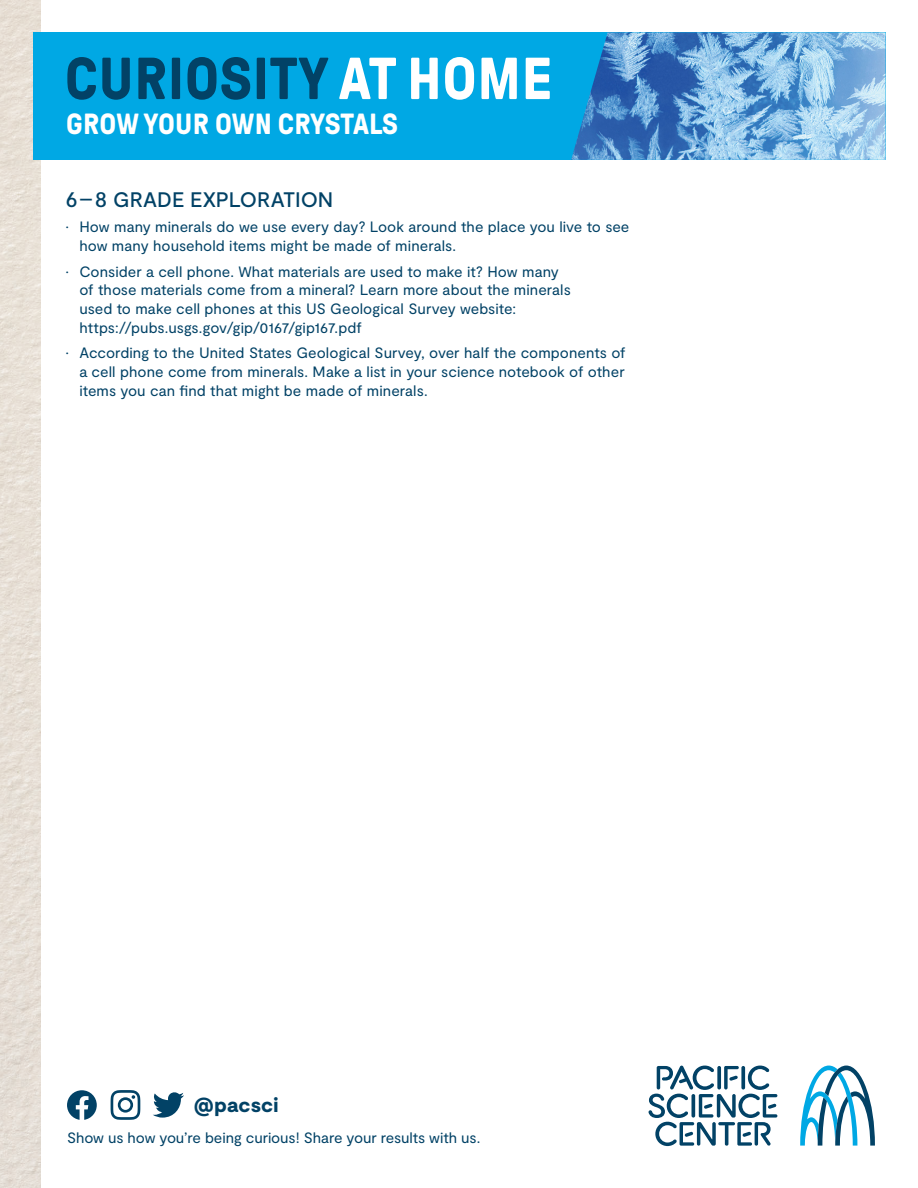
<style>
.page{position:relative;width:918px;height:1188px;background:#fff}
.page>*{position:absolute;margin:0;border:0;box-sizing:border-box;transform-origin:0 0}
.t1{font:700 59.1px "GT Pressura";letter-spacing:.01em;color:#024266}
.t2{font:700 29.1px "GT Pressura";letter-spacing:-.005em;color:#fff}
.Heading1{font:500 21px "Moderat";color:#024266}
.t3{font:900 20.4px "Moderat";letter-spacing:.01em;color:#024266}
.t4{font:15px/18.8px "Moderat";color:#024266}
.s1{color:#fff}
</style>
<div class="page">
<img style="left:0;top:0;width:40px;height:1188px">
<div style="left:33px;top:32px;width:853px;height:128px;background:#00a8e4"></div>
<img style="left:571px;top:32px;width:315px;height:128px">
<svg style="left:800px;top:1066px;width:75px;height:80px"></svg>
<svg style="left:648px;top:1065px;width:129px;height:81px"></svg>
<svg style="left:153px;top:1092px;width:31px;height:26px"></svg>
<svg style="left:111px;top:1090px;width:29px;height:30px"></svg>
<svg style="left:67px;top:1090px;width:30px;height:30px"></svg>
<h1 class="t1" style="left:65px;top:47px;width:489px">CURIOSITY <span class="s1">AT HOME</span></h1>
<h2 class="t2" style="left:66px;top:108px;width:333px">GROW YOUR OWN CRYSTALS</h2>
<p class="Heading1" style="left:66px;top:187px;width:269px">6–8 GRADE EXPLORATION</p>
<p class="t4" style="left:79px;top:218px;width:552px;text-indent:-14px">• How many minerals do we use every day? Look around the place you live to see how many household items might be made of minerals.</p>
<p class="t4" style="left:79px;top:262px;width:493px;text-indent:-14px">• Consider a cell phone. What materials are used to make it? How many of those materials come from a mineral? Learn more about the minerals used to make cell phones at this US Geological Survey website: https://pubs.usgs.gov/gip/0167/gip167.pdf</p>
<p class="t4" style="left:79px;top:344px;width:548px;text-align:justify;text-indent:-14px">• According to the United States Geological Survey, over half the components of a cell phone come from minerals. Make a list in your science notebook of other items you can find that might be made of minerals.</p>
<h3 class="t3" style="left:194px;top:1093px;width:86px">@pacsci</h3>
<p class="t4" style="left:67px;top:1129px;width:415px">Show us how you’re being curious! Share your results with us.</p>
</div>
